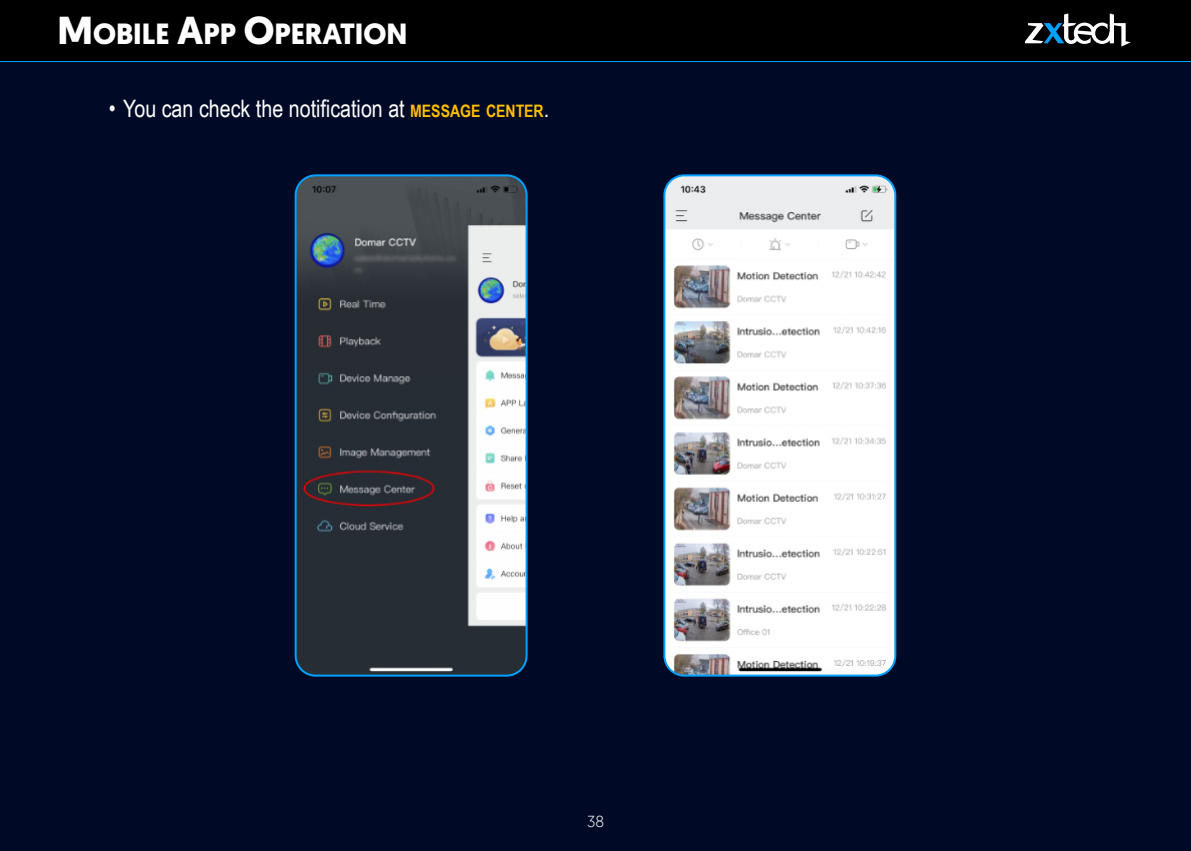
<style>
.page{position:relative;width:1191px;height:851px;background:#000a26}
.page>*{position:absolute;margin:0;border:0;box-sizing:border-box;transform-origin:0 0}
.t1{font:700 29.2px "Geomanist";color:#fff}
.t2{font:24px "Arial Narrow";color:#fff}
.t3{font:300 16px "Geomanist";color:#fafffa}
.s1{font-size:39px}
.s2{font-weight:700;font-size:17.2px;color:#ffbf00}
</style>
<div class="page">
<svg style="left:0;top:60px;width:1191px;height:2px;background:#00517f"></svg>
<div style="left:0;top:0;width:1191px;height:60px;background:#000"></div>
<svg style="left:1025px;top:13px;width:106px;height:34px"></svg>
<svg style="left:294px;top:174px;width:234px;height:503px;background:#525a63"></svg>
<svg style="left:663px;top:174px;width:234px;height:503px;background:#dde1e4"></svg>
<p class="t1" style="left:58px;top:22px;width:351px"><span class="s1">M</span>OBILE <span class="s1">A</span>PP <span class="s1">O</span>PERATION</p>
<p class="t2" style="left:109px;top:100px;width:442px">• You can check the notification at <span class="s2">MESSAGE CENTER</span>.</p>
<p class="t3" style="left:587px;top:814px;width:18px">38</p>
</div>
